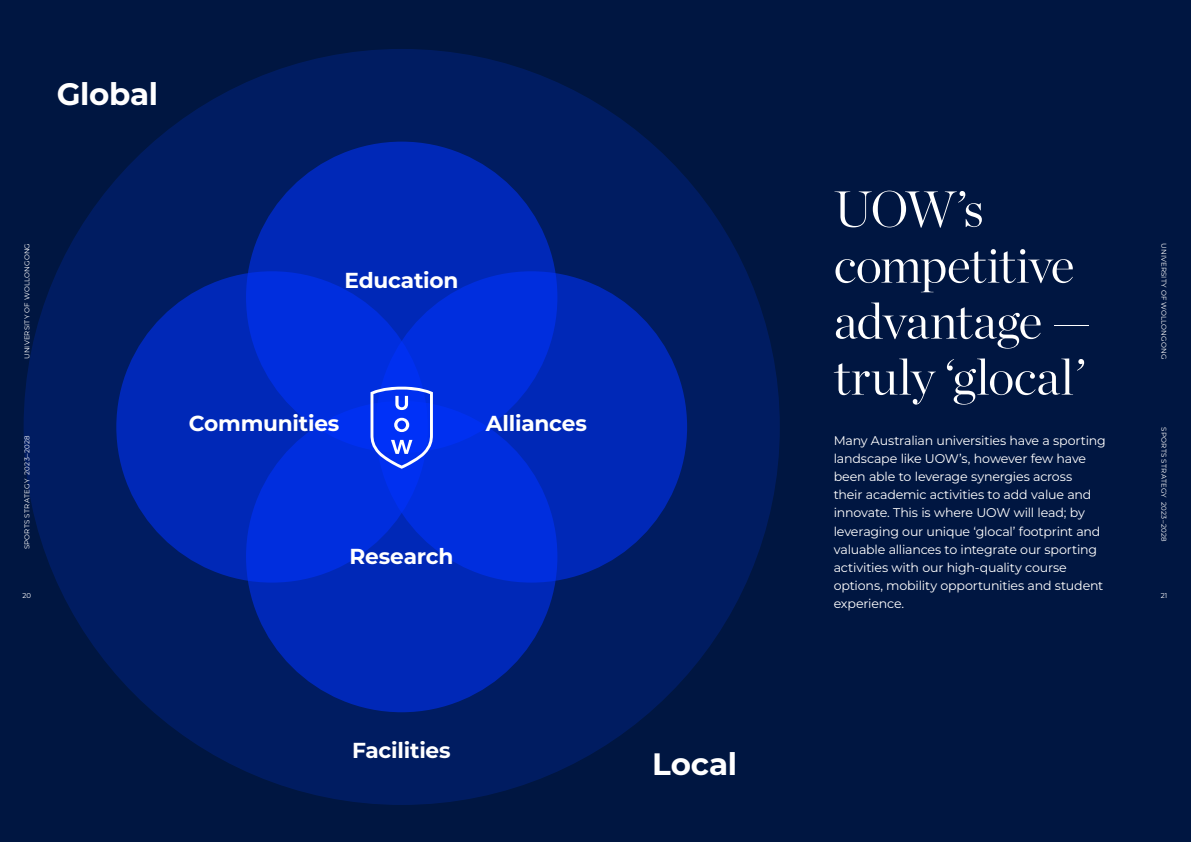
<style>
.page{position:relative;width:1191px;height:842px;background:#001641}
.page>*{position:absolute;margin:0;border:0;box-sizing:border-box;transform-origin:0 0}
.t1{font:300 50.4px/56px "Chronicle Display";letter-spacing:-.015em;color:#fff}
.t2{font:700 30.9px "Montserrat";letter-spacing:-.01em;color:#fff}
.Body{font:700 21.7px "Montserrat";letter-spacing:-.01em;color:#fff}
.Body-2{font:12.6px/18.2px "Montserrat";letter-spacing:-.015em;color:#fff}
.t3{font:7px "Montserrat";letter-spacing:.03em;color:#fff}
</style>
<div class="page">
<div style="left:24px;top:49px;width:756px;height:756px;background:#001c61;border-radius:50%"></div>
<div style="left:116px;top:271px;width:312px;height:312px;background:#0028b7;border-radius:50%"></div>
<div style="left:376px;top:271px;width:311px;height:312px;background:#0028b7;border-radius:50%"></div>
<svg style="left:246px;top:142px;width:311px;height:311px;background:#002aca"></svg>
<svg style="left:246px;top:401px;width:311px;height:311px;background:#002bcb"></svg>
<svg style="left:370px;top:387px;width:63px;height:82px;background:#3359f4"></svg>
<h1 class="t2" style="left:57px;top:74px;width:103px">Global</h1>
<h1 class="t1" style="left:833px;top:177px;width:260px">UOW’s competitive advantage — truly ‘glocal’</h1>
<p class="Body-2" style="left:833px;top:431px;width:274px">Many Australian universities have a sporting landscape like UOW’s, however few have been able to leverage synergies across<br>their academic activities to add value and innovate. This is where UOW will lead; by leveraging our unique ‘glocal’ footprint and valuable alliances to integrate our sporting activities with our high-quality course options, mobility opportunities and student experience.</p>
<p class="t3" style="left:22px;top:359px;width:118px;rotate:-90deg">UNIVERSITY OF WOLLONGONG</p>
<p class="t3" style="left:1168px;top:243px;width:118px;rotate:90deg">UNIVERSITY OF WOLLONGONG</p>
<p class="Body" style="left:344px;top:265px;width:116px">Education</p>
<p class="Body" style="left:189px;top:408px;width:152px">Communities</p>
<p class="Body" style="left:486px;top:408px;width:103px">Alliances</p>
<p class="t3" style="left:1168px;top:427px;width:115px;rotate:90deg">SPORTS STRATEGY 2023–2028</p>
<p class="t3" style="left:22px;top:549px;width:115px;rotate:-90deg">SPORTS STRATEGY 2023–2028</p>
<p class="Body" style="left:349px;top:542px;width:106px">Research</p>
<p class="t3" style="left:22px;top:591px;width:10px">20</p>
<p class="t3" style="left:1160px;top:591px;width:8px">21</p>
<p class="Body" style="left:352px;top:736px;width:100px">Facilities</p>
<h1 class="t2" style="left:652px;top:743px;width:86px">Local</h1>
</div>
